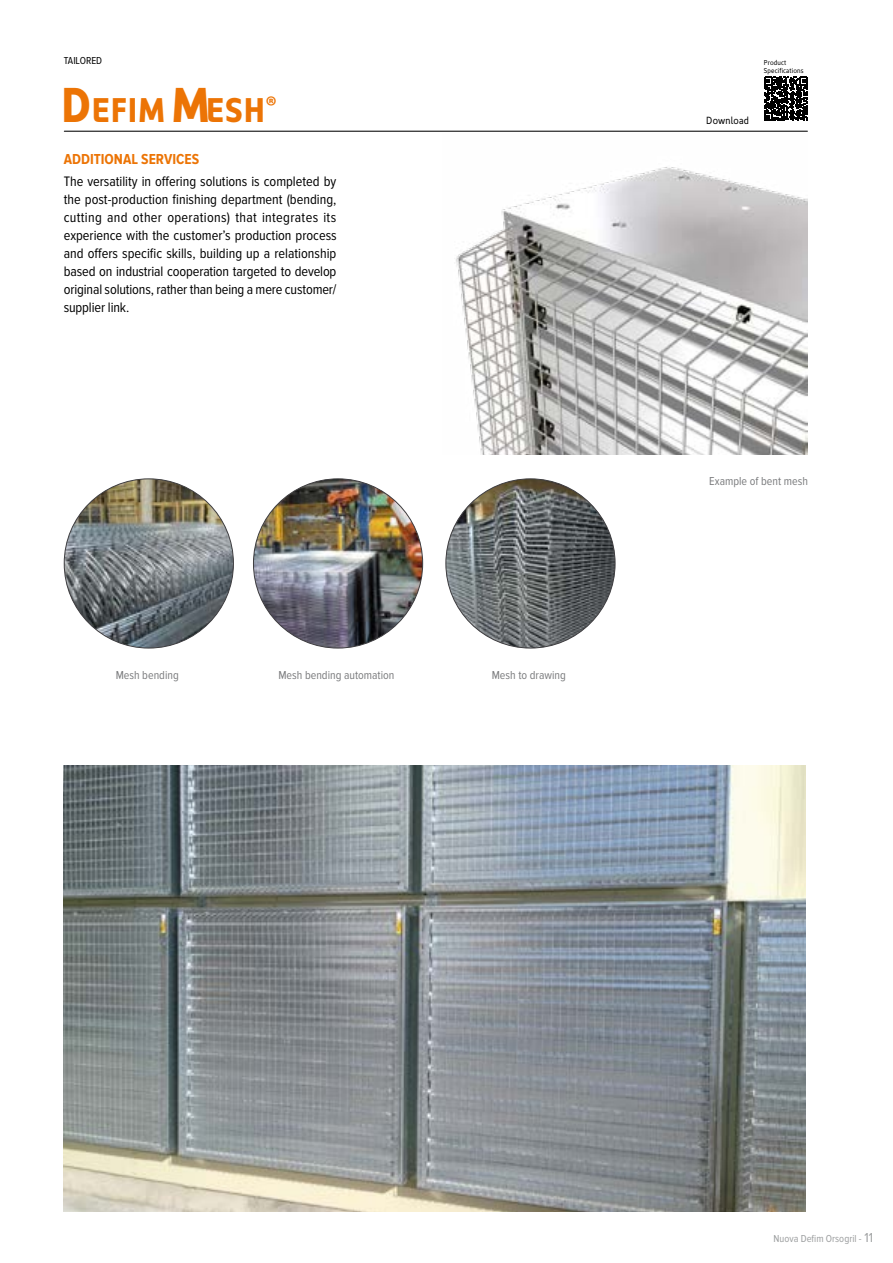
<style>
.page{position:relative;width:893px;height:1263px;background:#fff}
.page>*{position:absolute;margin:0;border:0;box-sizing:border-box;transform-origin:0 0}
.t1{font:34.65px "Kyrial Sans Pro Bold Cond";letter-spacing:.03em;color:#ec7405}
.t2{font:700 condensed 28.8px "Myriad Pro";color:#ec7405}
.t3{font:700 15px "Proxima Nova Cond";color:#ec7405}
.t4{font:14.25px/18px "Proxima Nova Cond";color:#000;text-align:justify}
.t5{font:12px "Proxima Nova Cond";color:#7b7c7e}
.t6{font:10.5px "Proxima Nova Cond";color:#9c9e9f}
.t7{font:10.5px "Kyrial Sans Pro Regular Cond";letter-spacing:.02em;color:#000}
.t8{font:10.5px "Proxima Nova Cond";color:#000}
.t9{font:7.2px/7.5px "Kyrial Sans Pro Regular Cond";letter-spacing:.02em;color:#000}
.s1{font-size:49.5px}
.s2{font-size:13.5px}
</style>
<div class="page">
<hr style="left:64px;top:131px;width:743px;height:1px;background:#000">
<svg style="left:764px;top:77px;width:44px;height:44px"></svg>
<img style="left:64px;top:479px;width:169px;height:169px;border-radius:85px">
<img style="left:253px;top:479px;width:170px;height:169px;border-radius:84px">
<img style="left:446px;top:479px;width:169px;height:169px;border-radius:85px">
<img style="left:64px;top:765px;width:741px;height:447px">
<img style="left:456px;top:167px;width:352px;height:287px">
<p class="t8" style="left:64px;top:54px;width:40px">TAILORED</p>
<h1 class="t1" style="left:61px;top:85px;width:205px"><span class="s1">D</span>EFIM <span class="s1">M</span>ESH</h1>
<h2 class="t2" style="left:266px;top:89px;width:12px">®</h2>
<p class="t3" style="left:64px;top:150px;width:137px">ADDITIONAL SERVICES</p>
<p class="t4" style="left:64px;top:173px;width:274px">The versatility in offering solutions is completed by the post-production finishing department (bending, cutting and other operations) that integrates its experience with the customer’s production process and offers specific skills, building up a relationship based on industrial cooperation targeted to develop original solutions, rather than being a mere customer/ supplier link.</p>
<p class="t5" style="left:116px;top:668px;width:65px">Mesh bending</p>
<p class="t5" style="left:492px;top:668px;width:76px">Mesh to drawing</p>
<p class="t5" style="left:278px;top:668px;width:118px">Mesh bending automation</p>
<p class="t9" style="left:764px;top:59px;width:41px">Product<br>Specifications</p>
<p class="t7" style="left:706px;top:113px;width:44px">Download</p>
<p class="t5" style="left:709px;top:474px;width:100px">Example of bent mesh</p>
<p class="t6" style="left:774px;top:1232px;width:101px">Nuova Defim Orsogril - <span class="s2">11</span></p>
</div>
